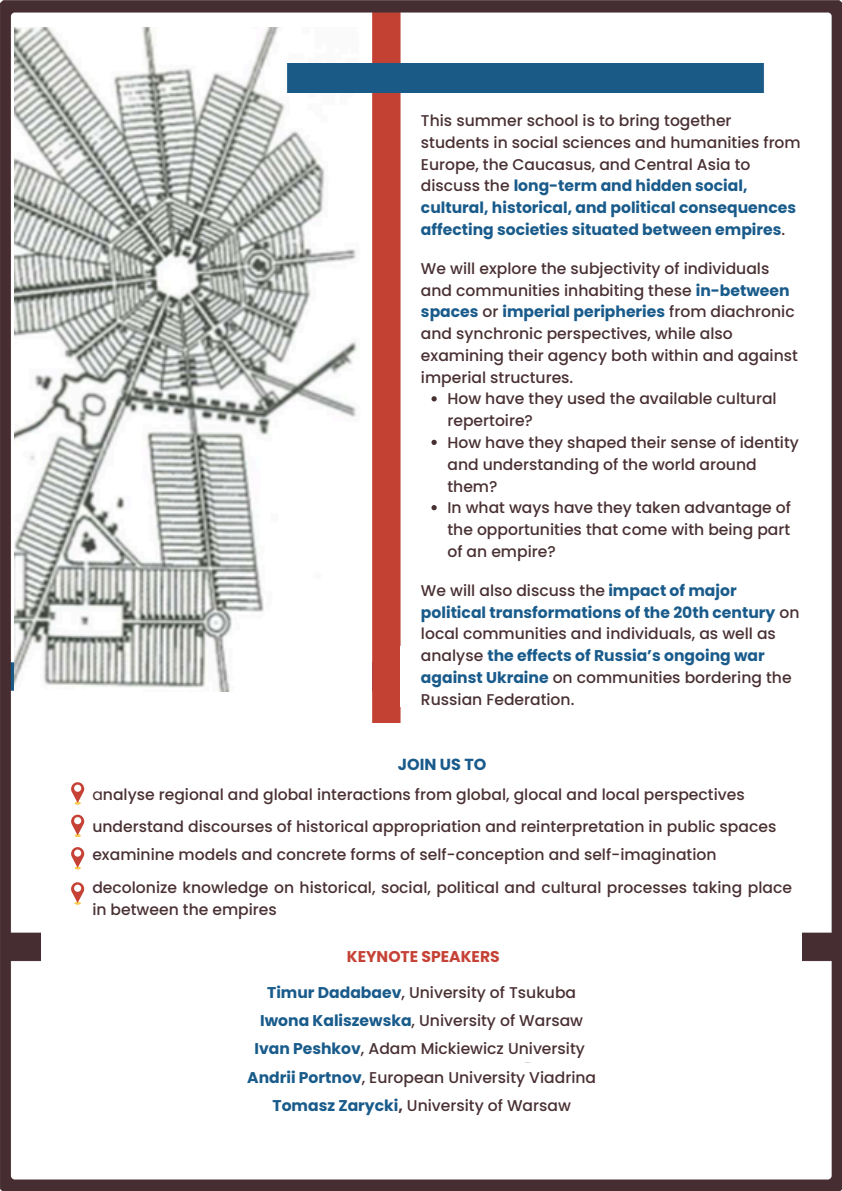
<style>
.page{position:relative;width:842px;height:1191px;background:#fff}
.page>*{position:absolute;margin:0;border:0;box-sizing:border-box;transform-origin:0 0}
.t1{font:700 16px "Poppins";color:#195b8b}
.t2{font:500 15.6px/21.8px "Poppins";color:#493033}
.t3{font:700 15.6px "Poppins";color:#c64236}
.s1{font-weight:700;color:#195b8b}
.s2{font-weight:400}
.s3{font-weight:700}
</style>
<div class="page">
<img style="left:0;top:0;width:842px;height:1190px">
<img style="left:14px;top:28px;width:357px;height:663px">
<div style="left:285px;top:64px;width:480px;height:28px;background:#195a87"></div>
<div style="left:314px;top:970px;width:395px;height:91px;background:#fff"></div>
<div style="left:421px;top:316px;width:356px;height:119px;background:#fff"></div>
<div style="left:400px;top:646px;width:407px;height:60px;background:#fff"></div>
<div style="left:41px;top:723px;width:761px;height:293px;background:#fff"></div>
<svg style="left:71px;top:782px;width:13px;height:22px"></svg>
<div style="left:74px;top:784px;width:7px;height:7px;background:#fff;border-radius:50%"></div>
<svg style="left:71px;top:814px;width:13px;height:22px"></svg>
<div style="left:74px;top:817px;width:7px;height:7px;background:#fff;border-radius:50%"></div>
<svg style="left:71px;top:847px;width:13px;height:22px"></svg>
<div style="left:74px;top:849px;width:7px;height:7px;background:#fff;border-radius:50%"></div>
<svg style="left:71px;top:882px;width:13px;height:22px"></svg>
<div style="left:74px;top:884px;width:7px;height:7px;background:#fff;border-radius:50%"></div>
<svg style="left:431px;top:396px;width:6px;height:5px"></svg>
<svg style="left:431px;top:439px;width:6px;height:6px"></svg>
<svg style="left:431px;top:505px;width:6px;height:5px"></svg>
<p class="t2" style="left:421px;top:110px;width:381px">This summer school is to bring together students in social sciences and humanities from Europe, the Caucasus, and Central Asia to discuss the <span class="s1">long-term and hidden social, cultural, historical, and political consequences affecting societies situated between empires</span>.</p>
<h2 class="t2" style="left:421px;top:257px;width:378px">We will explore the subjectivity of individuals and communities inhabiting these <span class="s1">in-between spaces</span> or <span class="s1">imperial peripheries</span> from diachronic and synchronic perspectives, while also examining their agency both within and against imperial structures.</h2>
<h2 class="t2" style="left:447px;top:388px;width:331px">How have they used the available cultural repertoire?</h2>
<p class="t2" style="left:447px;top:431px;width:353px">How have they shaped their sense of identity and understanding of the world around them?</p>
<p class="t2" style="left:447px;top:497px;width:345px;text-align:justify">In what ways have they taken advantage of the opportunities that come with being part of an empire?</p>
<p class="t2" style="left:421px;top:579px;width:380px">We will also discuss the <span class="s1">impact of major political transformations of the 20th century</span> on local communities and individuals, as well as analyse <span class="s1">the effects of Russia’s ongoing war against Ukraine</span> on communities bordering the Russian Federation.</p>
<p class="t1" style="left:398px;top:753px;width:90px">JOIN US TO</p>
<p class="t2" style="left:92px;top:783px;width:654px"><span class="s2">a</span>nalyse regional and global interactions from global, glocal and local perspectives</p>
<p class="t2" style="left:92px;top:815px;width:685px">understand discourses of historical appropriation and reinterpretation in public spaces</p>
<p class="t2" style="left:92px;top:843px;width:626px">examinine models and concrete forms of self-conception and self-imagination</p>
<p class="t2" style="left:92px;top:876px;width:701px">decolonize knowledge on historical, social, political and cultural processes taking place in between the empires</p>
<p class="t3" style="left:347px;top:945px;width:154px">KEYNOTE SPEAKERS</p>
<p class="t2" style="left:247px;top:978px;width:350px;line-height:28.3px;text-align:center"><span class="s1">Timur Dadabaev</span>, University of Tsukuba <span class="s1">Iwona Kaliszewska</span>, University of Warsaw <span class="s1">Ivan Peshkov</span>, Adam Mickiewicz University <span class="s1">Andrii Portnov</span>, European University Viadrina <span class="s1">Tomasz Zarycki</span><span class="s3">,</span> University of Warsaw</p>
</div>
